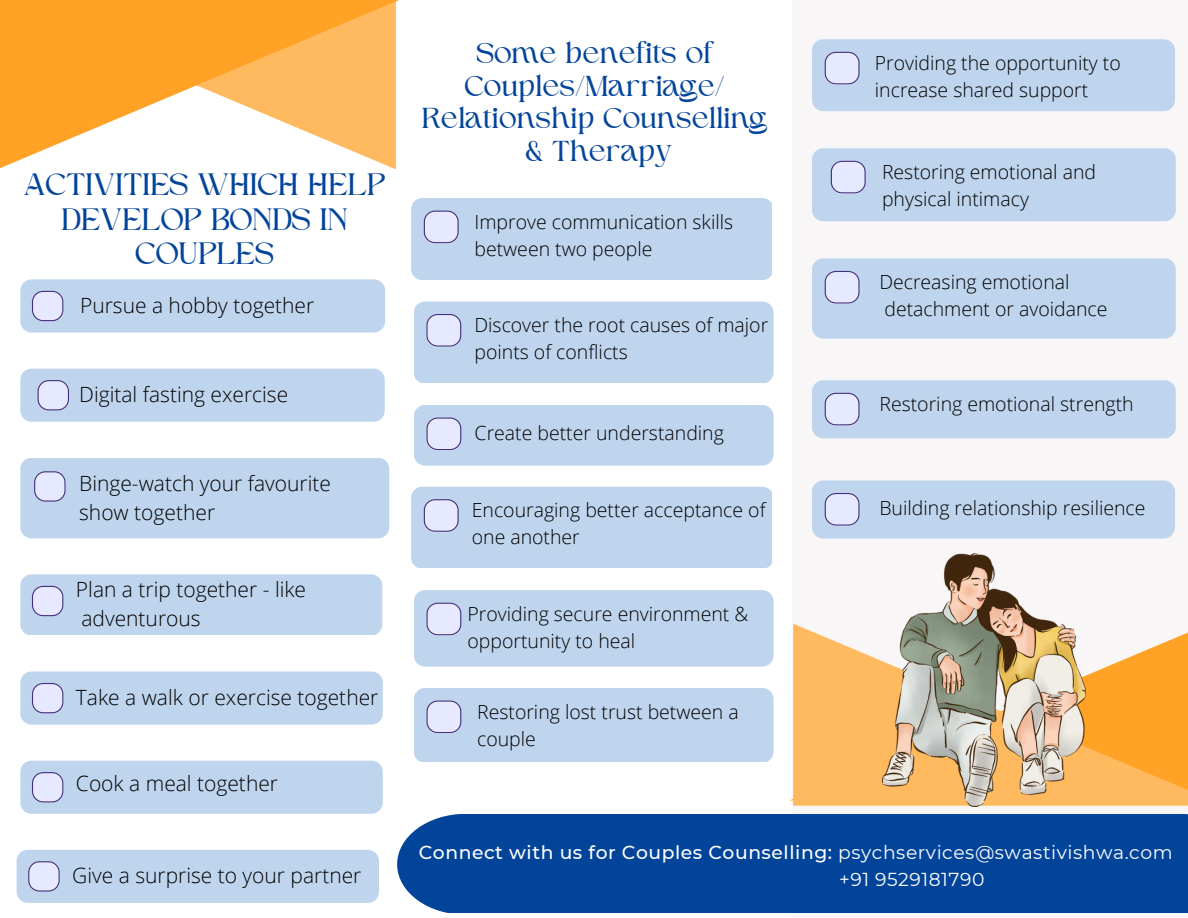
<style>
.page{position:relative;width:1188px;height:918px;background:#fff}
.page>*{position:absolute;margin:0;border:0;box-sizing:border-box;transform-origin:0 0}
.t1{font:31.65px/34.8px "Higuen";color:#03449b;text-align:center}
.t2{font:29.4px/32.7px "Higuen";color:#03449b;text-align:center}
.t3{font:300 21px/29.2px "Open Sans";color:#000}
.t4{font:300 19.5px/27px "Open Sans";color:#000}
.t5{font:18.75px/27px "Montserrat";letter-spacing:.03em;color:#fff}
.s1{font-weight:500}
</style>
<div class="page">
<div style="left:792px;top:0;width:396px;height:918px;background:#f8f6f6"></div>
<div style="left:20px;top:279px;width:365px;height:54px;background:#bfd5ee;border-radius:11px"></div>
<svg style="left:32px;top:291px;width:31px;height:30px"></svg>
<div style="left:20px;top:369px;width:365px;height:53px;background:#bfd5ee;border-radius:11px"></div>
<svg style="left:38px;top:380px;width:31px;height:30px"></svg>
<div style="left:20px;top:458px;width:369px;height:80px;background:#bfd5ee;border-radius:11px"></div>
<svg style="left:34px;top:471px;width:32px;height:31px"></svg>
<div style="left:20px;top:574px;width:362px;height:61px;background:#bfd5ee;border-radius:11px"></div>
<svg style="left:32px;top:586px;width:31px;height:30px"></svg>
<div style="left:20px;top:672px;width:363px;height:53px;background:#bfd5ee;border-radius:11px"></div>
<svg style="left:32px;top:683px;width:31px;height:30px"></svg>
<div style="left:20px;top:761px;width:363px;height:53px;background:#bfd5ee;border-radius:11px"></div>
<svg style="left:32px;top:772px;width:31px;height:30px"></svg>
<div style="left:17px;top:850px;width:362px;height:53px;background:#bfd5ee;border-radius:11px"></div>
<svg style="left:28px;top:861px;width:32px;height:31px"></svg>
<img style="left:414px;top:301px;width:82px;height:297px">
<svg style="left:0;top:0;width:399px;height:169px"></svg>
<div style="left:411px;top:198px;width:361px;height:82px;background:#bfd5ee"></div>
<div style="left:414px;top:302px;width:360px;height:81px;background:#bfd5ee;border-radius:11px"></div>
<svg style="left:426px;top:314px;width:35px;height:33px"></svg>
<div style="left:414px;top:405px;width:360px;height:61px;background:#bfd5ee;border-radius:11px"></div>
<svg style="left:426px;top:417px;width:35px;height:33px"></svg>
<div style="left:411px;top:487px;width:361px;height:81px;background:#bfd5ee"></div>
<div style="left:414px;top:688px;width:360px;height:74px;background:#bfd5ee;border-radius:11px"></div>
<svg style="left:426px;top:700px;width:35px;height:33px"></svg>
<div style="left:414px;top:590px;width:360px;height:77px;background:#bfd5ee;border-radius:11px"></div>
<svg style="left:426px;top:603px;width:35px;height:33px"></svg>
<svg style="left:426px;top:603px;width:35px;height:32px"></svg>
<svg style="left:793px;top:624px;width:395px;height:181px;fill:#ffba5f"></svg>
<div style="left:812px;top:39px;width:363px;height:72px;background:#bfd5ee;border-radius:11px"></div>
<svg style="left:825px;top:52px;width:34px;height:33px"></svg>
<svg style="left:825px;top:52px;width:35px;height:32px"></svg>
<div style="left:812px;top:148px;width:364px;height:73px;background:#bfd5ee;border-radius:11px"></div>
<svg style="left:831px;top:161px;width:34px;height:33px"></svg>
<svg style="left:831px;top:161px;width:35px;height:32px"></svg>
<div style="left:812px;top:258px;width:364px;height:81px;background:#bfd5ee;border-radius:11px"></div>
<svg style="left:825px;top:271px;width:35px;height:33px"></svg>
<div style="left:812px;top:380px;width:364px;height:58px;background:#bfd5ee;border-radius:11px"></div>
<svg style="left:825px;top:393px;width:34px;height:33px"></svg>
<svg style="left:825px;top:393px;width:35px;height:32px"></svg>
<div style="left:812px;top:480px;width:363px;height:59px;background:#bfd5ee;border-radius:11px"></div>
<svg style="left:825px;top:493px;width:35px;height:33px"></svg>
<div style="left:397px;top:814px;width:791px;height:99px;background:#03449b"></div>
<img style="left:883px;top:553px;width:202px;height:253px">
<h1 class="t1" style="left:24px;top:169px;width:363px">ACTIVITIES WHICH HELP<br>DEVELOP BONDS IN<br>COUPLES</h1>
<p class="t3" style="left:80px;top:290px;width:236px">Pursue a hobby together</p>
<p class="t3" style="left:79px;top:379px;width:211px">Digital fasting exercise</p>
<p class="t3" style="left:79px;top:468px;width:253px">Binge-watch your favourite show together</p>
<p class="t3" style="left:76px;top:574px;width:232px">Plan a trip together - like adventurous</p>
<p class="t3" style="left:76px;top:682px;width:304px">Take a walk or exercise together</p>
<p class="t3" style="left:76px;top:769px;width:204px">Cook a meal together</p>
<p class="t3" style="left:72px;top:860px;width:291px">Give a surprise to your partner</p>
<h2 class="t2" style="left:422px;top:39px;width:347px">Some benefits of<br>Couples/Marriage/<br>Relationship Counselling &amp; Therapy</h2>
<p class="t4" style="left:474px;top:208px;width:260px">Improve communication skills between two people</p>
<p class="t4" style="left:474px;top:311px;width:295px">Discover the root causes of major points of conflicts</p>
<p class="t4" style="left:475px;top:419px;width:251px">Create better understanding</p>
<p class="t4" style="left:472px;top:496px;width:295px">Encouraging better acceptance of one another</p>
<p class="t4" style="left:468px;top:600px;width:282px">Providing secure environment &amp; opportunity to heal</p>
<p class="t4" style="left:477px;top:698px;width:263px">Restoring lost trust between a couple</p>
<p class="t4" style="left:875px;top:49px;width:247px">Providing the opportunity to increase shared support</p>
<p class="t4" style="left:882px;top:158px;width:216px">Restoring emotional and physical intimacy</p>
<p class="t4" style="left:879px;top:268px;width:230px">Decreasing emotional detachment or avoidance</p>
<p class="t4" style="left:879px;top:390px;width:256px">Restoring emotional strength</p>
<p class="t4" style="left:879px;top:494px;width:268px">Building relationship resilience</p>
<p class="t5" style="left:839px;top:839px;width:335px;text-indent:-420px"><span class="s1">Connect with us for Couples Counselling:</span> psychservices@swastivishwa.com +91 9529181790</p>
</div>
